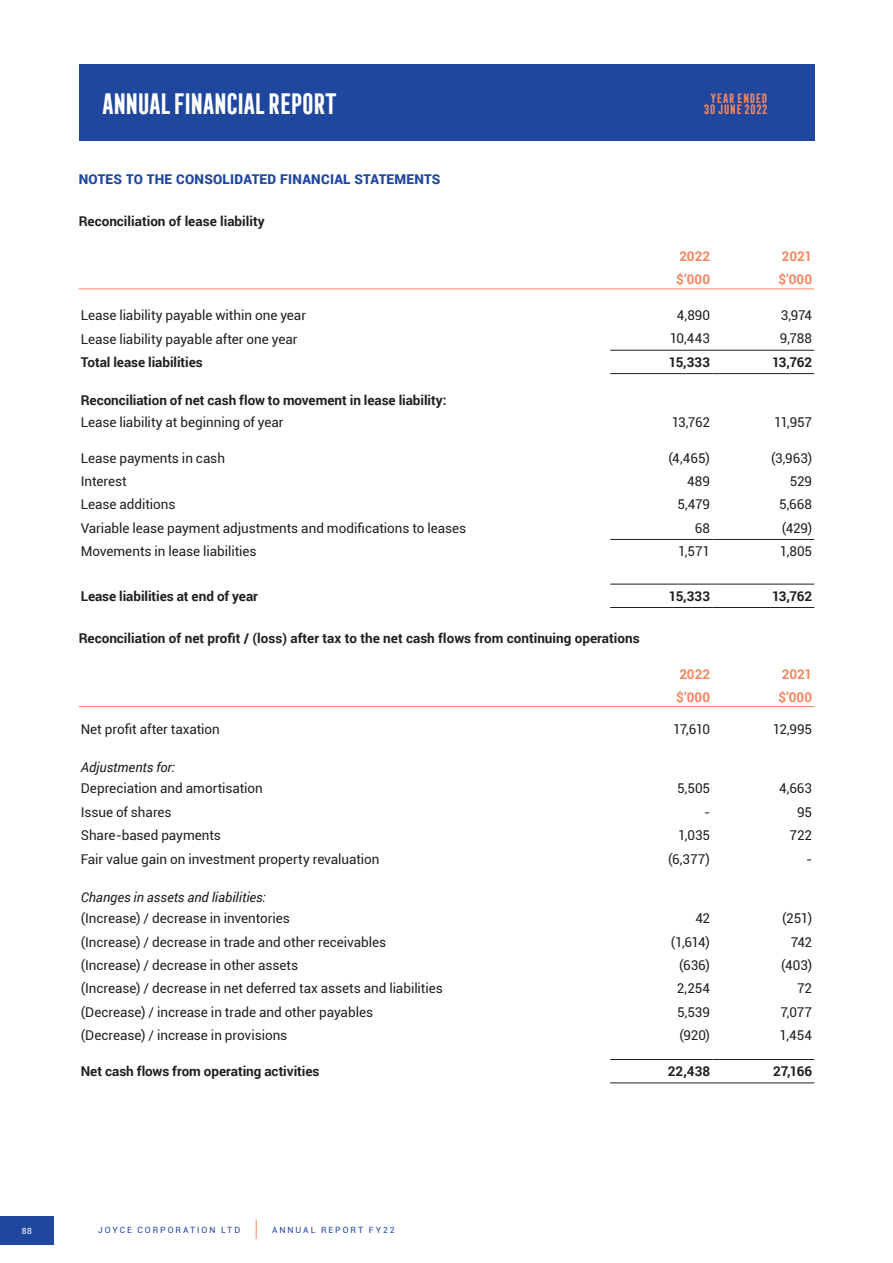
<style>
.page{position:relative;width:893px;height:1263px;background:#fff}
.page>*{position:absolute;margin:0;border:0;box-sizing:border-box;transform-origin:0 0}
.Stand_out_text_Box{font:700 27px "Frontage Condensed";letter-spacing:-.14em;color:#fff}
.t1{font:13.5px "Roboto";letter-spacing:-.005em;color:#231f20}
.Sub_Heading{font:700 13.5px "Roboto";color:#231f20}
.Table_text{font:italic 13.5px "Roboto";color:#231f20}
.Body_Text{font:900 13.5px "Roboto";letter-spacing:.02em;color:#20479e}
.t2{font:700 13.5px "Roboto";color:#f58761}
.Stand_out_text_Box-2{font:700 12.3px "Frontage Condensed";letter-spacing:-.065em;color:#f58761}
.t3{font:8.7px "Roboto";letter-spacing:.225em;color:#20479e}
.t4{font:8.7px "Roboto";color:#fff}
</style>
<div class="page">
<svg style="left:256px;top:1219px;width:1px;height:20px"></svg>
<div style="left:0;top:1216px;width:54px;height:29px;background:#20479e"></div>
<hr style="left:79px;top:289px;width:531px;height:1px;background:#f58761">
<hr style="left:610px;top:289px;width:102px;height:1px;background:#f58761">
<hr style="left:712px;top:289px;width:102px;height:1px;background:#f58761">
<hr style="left:610px;top:539px;width:102px;height:1px;background:#231f20">
<hr style="left:712px;top:539px;width:102px;height:1px;background:#231f20">
<hr style="left:610px;top:584px;width:102px;height:1px;background:#231f20">
<hr style="left:712px;top:584px;width:102px;height:1px;background:#231f20">
<hr style="left:610px;top:607px;width:102px;height:1px;background:#231f20">
<hr style="left:712px;top:607px;width:102px;height:1px;background:#231f20">
<hr style="left:610px;top:350px;width:102px;height:1px;background:#231f20">
<hr style="left:712px;top:350px;width:102px;height:1px;background:#231f20">
<hr style="left:610px;top:373px;width:102px;height:1px;background:#231f20">
<hr style="left:712px;top:373px;width:102px;height:1px;background:#231f20">
<hr style="left:79px;top:706px;width:531px;height:1px;background:#f58761">
<hr style="left:610px;top:706px;width:102px;height:1px;background:#f58761">
<hr style="left:712px;top:706px;width:102px;height:1px;background:#f58761">
<hr style="left:610px;top:1059px;width:102px;height:1px;background:#231f20">
<hr style="left:712px;top:1059px;width:102px;height:1px;background:#231f20">
<hr style="left:610px;top:1082px;width:102px;height:1px;background:#231f20">
<hr style="left:712px;top:1082px;width:102px;height:1px;background:#231f20">
<div style="left:79px;top:64px;width:735px;height:76px;background:#20479e"></div>
<p class="Stand_out_text_Box" style="left:100px;top:88px;width:239px">ANNUAL FINANCIAL REPORT</p>
<p class="Stand_out_text_Box-2" style="left:761px;top:102px;width:8px">2</p>
<p class="Stand_out_text_Box-2" style="left:710px;top:91px;width:59px">YEAR ENDED</p>
<p class="Stand_out_text_Box-2" style="left:704px;top:102px;width:65px">30 JUNE 2021</p>
<p class="Body_Text" style="left:79px;top:170px;width:363px">NOTES TO THE CONSOLIDATED FINANCIAL STATEMENTS</p>
<p class="Sub_Heading" style="left:79px;top:211px;width:188px">Reconciliation of lease liability</p>
<p class="t2" style="left:679px;top:247px;width:32px">2022</p>
<p class="t2" style="left:782px;top:247px;width:32px">2021</p>
<p class="t2" style="left:676px;top:270px;width:35px">$’000</p>
<p class="t2" style="left:778px;top:270px;width:35px">$’000</p>
<p class="t1" style="left:81px;top:306px;width:227px">Lease liability payable within one year</p>
<p class="t1" style="left:677px;top:306px;width:35px">4,890</p>
<p class="t1" style="left:781px;top:306px;width:33px">3,974</p>
<p class="t1" style="left:81px;top:329px;width:218px">Lease liability payable after one year</p>
<p class="t1" style="left:670px;top:329px;width:42px">10,443</p>
<p class="t1" style="left:780px;top:329px;width:34px">9,788</p>
<p class="Sub_Heading" style="left:81px;top:352px;width:123px">Total lease liabilities</p>
<p class="Sub_Heading" style="left:669px;top:353px;width:43px">15,333</p>
<p class="Sub_Heading" style="left:772px;top:353px;width:42px">13,762</p>
<p class="Sub_Heading" style="left:81px;top:391px;width:367px">Reconciliation of net cash flow to movement in lease liability:</p>
<p class="t1" style="left:81px;top:412px;width:204px">Lease liability at beginning of year</p>
<p class="t1" style="left:672px;top:412px;width:40px">13,762</p>
<p class="t1" style="left:774px;top:412px;width:40px">11,957</p>
<p class="t1" style="left:81px;top:448px;width:146px">Lease payments in cash</p>
<p class="t1" style="left:668px;top:448px;width:43px">(4,465)</p>
<p class="t1" style="left:771px;top:448px;width:43px">(3,963)</p>
<p class="t1" style="left:81px;top:472px;width:47px">Interest</p>
<p class="t1" style="left:687px;top:472px;width:24px">489</p>
<p class="t1" style="left:790px;top:472px;width:24px">529</p>
<p class="t1" style="left:81px;top:495px;width:96px">Lease additions</p>
<p class="t1" style="left:677px;top:495px;width:34px">5,479</p>
<p class="t1" style="left:779px;top:495px;width:35px">5,668</p>
<p class="t1" style="left:81px;top:519px;width:387px">Variable lease payment adjustments and modifications to leases</p>
<p class="t1" style="left:695px;top:518px;width:17px">68</p>
<p class="t1" style="left:782px;top:518px;width:32px">(429)</p>
<p class="t1" style="left:81px;top:542px;width:177px">Movements in lease liabilities</p>
<p class="t1" style="left:678px;top:542px;width:33px">1,571</p>
<p class="t1" style="left:780px;top:542px;width:34px">1,805</p>
<p class="Sub_Heading" style="left:81px;top:586px;width:179px">Lease liabilities at end of year</p>
<p class="Sub_Heading" style="left:669px;top:587px;width:43px">15,333</p>
<p class="Sub_Heading" style="left:772px;top:587px;width:42px">13,762</p>
<p class="Sub_Heading" style="left:79px;top:629px;width:562px">Reconciliation of net profit / (loss) after tax to the net cash flows from continuing operations</p>
<p class="t2" style="left:679px;top:665px;width:32px">2022</p>
<p class="t2" style="left:782px;top:665px;width:32px">2021</p>
<p class="t2" style="left:676px;top:687px;width:35px">$’000</p>
<p class="t2" style="left:778px;top:687px;width:35px">$’000</p>
<p class="t1" style="left:81px;top:720px;width:141px">Net profit after taxation</p>
<p class="t1" style="left:673px;top:720px;width:39px">17,610</p>
<p class="t1" style="left:773px;top:720px;width:41px">12,995</p>
<p class="Table_text" style="left:81px;top:758px;width:96px">Adjustments for:</p>
<p class="t1" style="left:81px;top:779px;width:184px">Depreciation and amortisation</p>
<p class="t1" style="left:677px;top:779px;width:34px">5,505</p>
<p class="t1" style="left:779px;top:779px;width:35px">4,663</p>
<p class="t1" style="left:81px;top:803px;width:92px">Issue of shares</p>
<p class="t1" style="left:704px;top:803px;width:8px">-</p>
<p class="t1" style="left:797px;top:803px;width:16px">95</p>
<p class="t1" style="left:81px;top:826px;width:142px">Share-based payments</p>
<p class="t1" style="left:678px;top:826px;width:34px">1,035</p>
<p class="t1" style="left:790px;top:826px;width:24px">722</p>
<p class="t1" style="left:81px;top:849px;width:300px">Fair value gain on investment property revaluation</p>
<p class="t1" style="left:668px;top:849px;width:43px">(6,377)</p>
<p class="t1" style="left:806px;top:849px;width:8px">-</p>
<p class="Table_text" style="left:81px;top:887px;width:186px">Changes in assets and liabilities:</p>
<p class="t1" style="left:81px;top:909px;width:211px">(Increase) / decrease in inventories</p>
<p class="t1" style="left:695px;top:909px;width:16px">42</p>
<p class="t1" style="left:782px;top:909px;width:31px">(251)</p>
<p class="t1" style="left:81px;top:932px;width:307px">(Increase) / decrease in trade and other receivables</p>
<p class="t1" style="left:671px;top:932px;width:41px">(1,614)</p>
<p class="t1" style="left:791px;top:932px;width:23px">742</p>
<p class="t1" style="left:81px;top:956px;width:219px">(Increase) / decrease in other assets</p>
<p class="t1" style="left:679px;top:956px;width:33px">(636)</p>
<p class="t1" style="left:781px;top:956px;width:32px">(403)</p>
<p class="t1" style="left:81px;top:979px;width:364px">(Increase) / decrease in net deferred tax assets and liabilities</p>
<p class="t1" style="left:677px;top:979px;width:35px">2,254</p>
<p class="t1" style="left:797px;top:979px;width:17px">72</p>
<p class="t1" style="left:81px;top:1002px;width:294px">(Decrease) / increase in trade and other payables</p>
<p class="t1" style="left:677px;top:1002px;width:35px">5,539</p>
<p class="t1" style="left:780px;top:1002px;width:33px">7,077</p>
<p class="t1" style="left:81px;top:1026px;width:208px">(Decrease) / increase in provisions</p>
<p class="t1" style="left:679px;top:1026px;width:32px">(920)</p>
<p class="t1" style="left:780px;top:1026px;width:34px">1,454</p>
<p class="Sub_Heading" style="left:81px;top:1062px;width:240px">Net cash flows from operating activities</p>
<p class="Sub_Heading" style="left:668px;top:1062px;width:44px">22,438</p>
<p class="Sub_Heading" style="left:773px;top:1062px;width:41px">27,166</p>
<p class="t4" style="left:22px;top:1225px;width:12px">88</p>
<p class="t3" style="left:98px;top:1224px;width:143px">JOYCE CORPORATION LTD</p>
<p class="t3" style="left:272px;top:1224px;width:124px">ANNUAL REPORT FY22</p>
</div>
